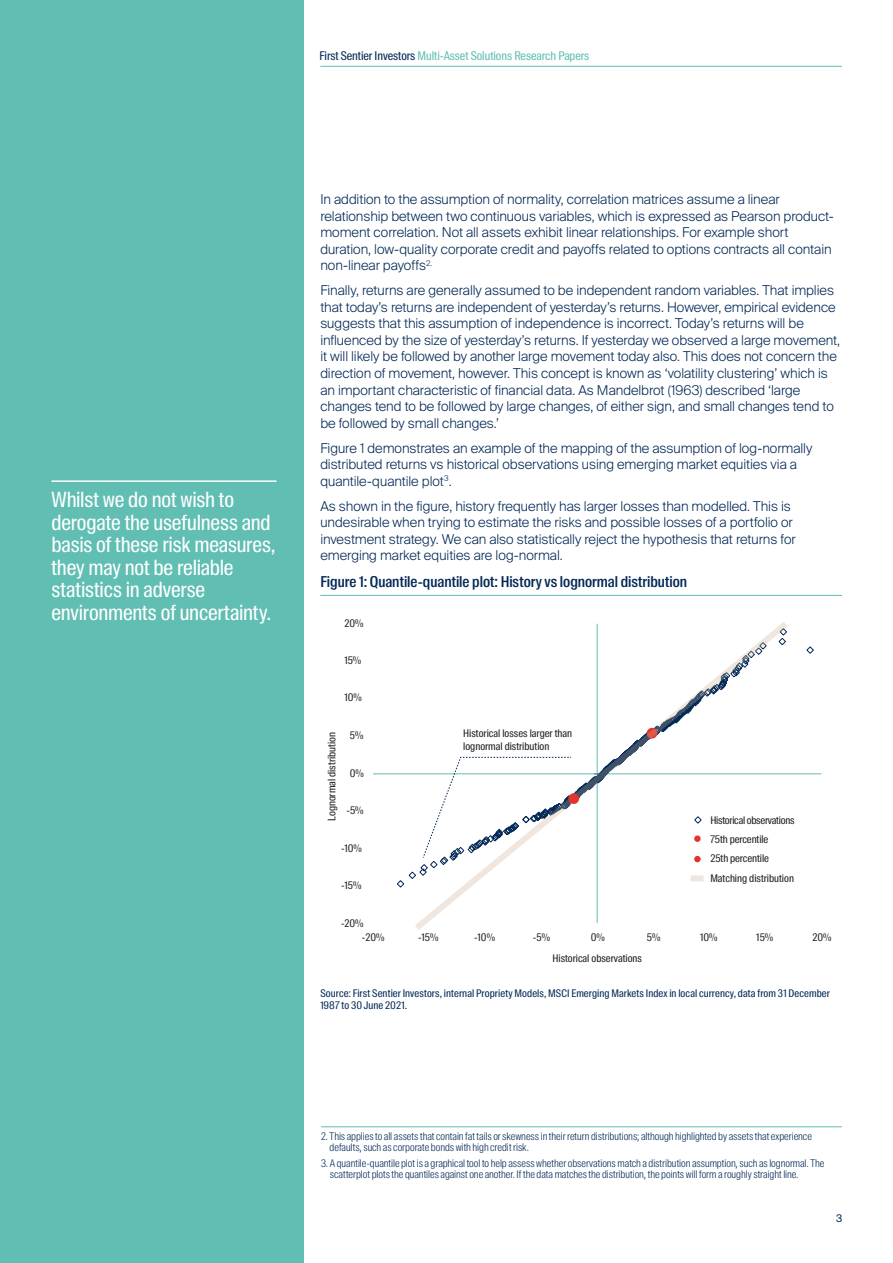
<style>
.page{position:relative;width:893px;height:1263px;background:#fff}
.page>*{position:absolute;margin:0;border:0;box-sizing:border-box;transform-origin:0 0}
.Pullout{font:21px/22.5px "Suisse Intl Cond";letter-spacing:-.01em;color:#fff}
.Graph_heading_with_r{font:500 15px "Suisse Intl Cond";color:#022856}
.Body_text{font:300 13.5px/16.5px "Suisse Intl";letter-spacing:-.005em;color:#022856}
.t1{font:12px "Suisse Intl Cond";letter-spacing:-.005em;color:#60beb3}
.Footnote_following{font:300 10.5px/11.2px "Suisse Intl Cond";color:#022856}
.t2{font:10.5px/19.4px "Suisse Intl Cond";color:#231f20}
.Footnote{font:300 10.5px/11.2px "Suisse Intl Cond";color:#022856}
.Graph_heading_with_r-2{font:10.5px/12px "Suisse Intl Cond";letter-spacing:.01em;color:#022856}
.t3{font:10.5px "Suisse Intl";color:#022856}
.s1{color:#022856}
</style>
<div class="page">
<hr style="left:320px;top:595px;width:522px;height:1px;background:#60beb3">
<hr style="left:373px;top:773px;width:448px;height:1px;background:#60beb3">
<svg style="left:806px;top:646px;width:8px;height:8px"></svg>
<svg style="left:415px;top:622px;width:373px;height:308px"></svg>
<svg style="left:396px;top:641px;width:371px;height:247px"></svg>
<hr style="left:321px;top:1126px;width:521px;height:1px;background:#60beb3">
<hr style="left:320px;top:66px;width:522px;height:1px;background:#60beb3">
<div style="left:0;top:0;width:303px;height:1263px;background:#60beb3"></div>
<hr style="left:51px;top:480px;width:225px;height:2px;background:#fff">
<p class="t1" style="left:319px;top:48px;width:271px"><span class="s1">First Sentier Investors</span> Multi-Asset Solutions Research Papers</p>
<p class="Pullout" style="left:51px;top:489px;width:226px">Whilst we do not wish to derogate the usefulness and basis of these risk measures, they may not be reliable statistics in adverse environments of uncertainty.</p>
<p class="Body_text" style="left:320px;top:192px;width:515px">In addition to the assumption of normality, correlation matrices assume a linear relationship between two continuous variables, which is expressed as Pearson product&shy;moment correlation. Not all assets exhibit linear relationships. For example short duration, low-quality corporate credit and payoffs related to options contracts all contain non-linear payoffs<sup>2.</sup></p>
<p class="Body_text" style="left:320px;top:283px;width:521px">Finally, returns are generally assumed to be independent random variables. That implies that today’s returns are independent of yesterday’s returns. However, empirical evidence suggests that this assumption of independence is incorrect. Today’s returns will be influenced by the size of yesterday’s returns. If yesterday we observed a large movement, it will likely be followed by another large movement today also. This does not concern the direction of movement, however. This concept is known as ‘volatility clustering’ which is an important characteristic of financial data. As Mandelbrot (1963) described ‘large changes tend to be followed by large changes, of either sign, and small changes tend to be followed by small changes.’</p>
<p class="Body_text" style="left:320px;top:440px;width:494px">Figure 1 demonstrates an example of the mapping of the assumption of log-normally distributed returns vs historical observations using emerging market equities via a quantile-quantile plot<sup>3</sup>.</p>
<p class="Body_text" style="left:320px;top:498px;width:477px">As shown in the figure, history frequently has larger losses than modelled. This is undesirable when trying to estimate the risks and possible losses of a portfolio or investment strategy. We can also statistically reject the hypothesis that returns for emerging market equities are log-normal.</p>
<p class="Graph_heading_with_r" style="left:320px;top:572px;width:368px">Figure 1: Quantile-quantile plot: History vs lognormal distribution</p>
<p class="t2" style="left:344px;top:614px;width:21px">20%</p>
<p class="t2" style="left:344px;top:650px;width:18px">15%</p>
<p class="t2" style="left:344px;top:688px;width:19px">10%</p>
<p class="t2" style="left:322px;top:821px;width:90px;rotate:-90deg">Lognormal distribution</p>
<p class="t2" style="left:350px;top:726px;width:15px">5%</p>
<p class="t2" style="left:350px;top:763px;width:16px">0%</p>
<p class="t2" style="left:346px;top:801px;width:19px">-5%</p>
<p class="t2" style="left:341px;top:838px;width:22px">-10%</p>
<p class="t2" style="left:341px;top:876px;width:22px">-15%</p>
<p class="t2" style="left:341px;top:913px;width:24px">-20%</p>
<p class="t2" style="left:463px;top:727px;width:110px;line-height:12.6px">Historical losses larger than lognormal distribution</p>
<p class="t2" style="left:710px;top:810px;width:86px">Historical observations<br>75th percentile<br>25th percentile<br>Matching distribution</p>
<p class="t2" style="left:362px;top:927px;width:24px">-20%</p>
<p class="t2" style="left:418px;top:927px;width:22px">-15%</p>
<p class="t2" style="left:474px;top:927px;width:22px">-10%</p>
<p class="t2" style="left:533px;top:927px;width:19px">-5%</p>
<p class="t2" style="left:591px;top:927px;width:16px">0%</p>
<p class="t2" style="left:647px;top:927px;width:15px">5%</p>
<p class="t2" style="left:700px;top:927px;width:19px">10%</p>
<p class="t2" style="left:756px;top:927px;width:18px">15%</p>
<p class="t2" style="left:812px;top:927px;width:21px">20%</p>
<p class="t2" style="left:552px;top:949px;width:91px">Historical observations</p>
<p class="Graph_heading_with_r-2" style="left:320px;top:987px;width:511px">Source: First Sentier Investors, internal Propriety Models, MSCI Emerging Markets Index in local currency, data from 31 December<br>1987 to 30 June 2021.</p>
<p class="Footnote" style="left:330px;top:1131px;width:484px;text-indent:-9px">2. This applies to all assets that contain fat tails or skewness in their return distributions; although highlighted by assets that experience defaults, such as corporate bonds with high credit risk.</p>
<p class="Footnote_following" style="left:330px;top:1157px;width:496px;text-indent:-9px">3. A quantile-quantile plot is a graphical tool to help assess whether observations match a distribution assumption, such as lognormal. The scatterplot plots the quantiles against one another. If the data matches the distribution, the points will form a roughly straight line.</p>
<p class="t3" style="left:836px;top:1212px;width:8px">3</p>
</div>
